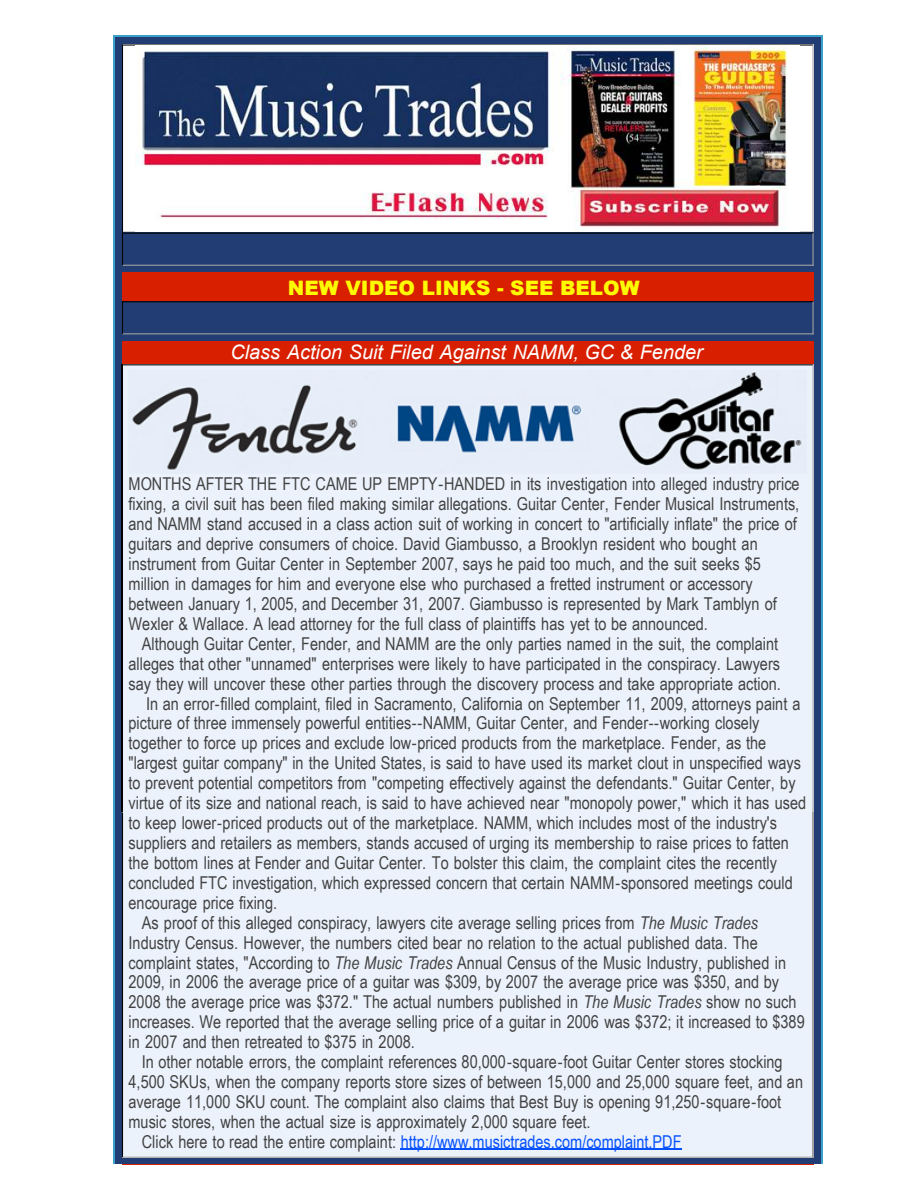
<style>
.page{position:relative;width:918px;height:1188px;background:#fff}
.page>*{position:absolute;margin:0;border:0;box-sizing:border-box;transform-origin:0 0}
.t1{font:italic 19.95px "Arial";color:#fff}
.t2{font:900 19.95px "Arial";color:#fffc00}
.t3{font:17.7px "Arial Narrow";color:#424242}
.t4{font:17.7px "Arial Narrow";color:#0551ff}
.s1{font-style:italic}
.s2{color:#424242}
</style>
<div class="page">
<div style="left:113px;top:36px;width:709px;height:776px;background:#223d73"></div>
<hr style="left:113px;top:36px;width:709px;height:1px;background:#39a1ca">
<hr style="left:113px;top:36px;width:1px;height:776px;background:#39a1ca">
<hr style="left:821px;top:36px;width:1px;height:776px;background:#39a1ca">
<svg style="left:122px;top:44px;width:692px;height:222px"></svg>
<div style="left:122px;top:272px;width:692px;height:29px;background:#d81f00"></div>
<svg style="left:122px;top:301px;width:692px;height:33px"></svg>
<div style="left:122px;top:341px;width:692px;height:23px;background:#d81f00"></div>
<img style="left:135px;top:46px;width:664px;height:185px">
<div style="left:113px;top:812px;width:709px;height:352px;background:#223d73"></div>
<hr style="left:113px;top:812px;width:1px;height:352px;background:#39a1ca">
<hr style="left:821px;top:812px;width:1px;height:352px;background:#39a1ca">
<div style="left:122px;top:364px;width:692px;height:794px;background:#ecf2fc"></div>
<hr style="left:812px;top:812px;width:2px;height:346px;background:#a1a1a1">
<hr style="left:401px;top:1149px;width:281px;height:1px;background:#0551ff">
<p class="t2" style="left:288px;top:276px;width:353px">NEW VIDEO LINKS - SEE BELOW</p>
<p class="t1" style="left:230px;top:344px;width:474px">Class Action Suit Filed Against NAMM, GC &amp; Fender</p>
<p class="t3" style="left:129px;top:477px;width:673px">MONTHS AFTER THE FTC CAME UP EMPTY-HANDED in its investigation into alleged industry price</p>
<p class="t3" style="left:129px;top:497px;width:672px">fixing, a civil suit has been filed making similar allegations. Guitar Center, Fender Musical Instruments,</p>
<p class="t3" style="left:129px;top:516px;width:670px">and NAMM stand accused in a class action suit of working in concert to "artificially inflate" the price of</p>
<p class="t3" style="left:129px;top:536px;width:631px">guitars and deprive consumers of choice. David Giambusso, a Brooklyn resident who bought an</p>
<p class="t3" style="left:129px;top:556px;width:634px">instrument from Guitar Center in September 2007, says he paid too much, and the suit seeks $5</p>
<p class="t3" style="left:129px;top:576px;width:626px">million in damages for him and everyone else who purchased a fretted instrument or accessory</p>
<p class="t3" style="left:129px;top:596px;width:650px">between January 1, 2005, and December 31, 2007. Giambusso is represented by Mark Tamblyn of</p>
<p class="t3" style="left:129px;top:616px;width:581px">Wexler &amp; Wallace. A lead attorney for the full class of plaintiffs has yet to be announced.</p>
<p class="t3" style="left:142px;top:636px;width:638px">Although Guitar Center, Fender, and NAMM are the only parties named in the suit, the complaint</p>
<p class="t3" style="left:129px;top:656px;width:653px">alleges that other "unnamed" enterprises were likely to have participated in the conspiracy. Lawyers</p>
<p class="t3" style="left:129px;top:676px;width:654px">say they will uncover these other parties through the discovery process and take appropriate action.</p>
<p class="t3" style="left:146px;top:696px;width:656px">In an error-filled complaint, filed in Sacramento, California on September 11, 2009, attorneys paint a</p>
<p class="t3" style="left:129px;top:716px;width:632px">picture of three immensely powerful entities--NAMM, Guitar Center, and Fender--working closely</p>
<p class="t3" style="left:129px;top:736px;width:639px">together to force up prices and exclude low-priced products from the marketplace. Fender, as the</p>
<p class="t3" style="left:129px;top:755px;width:674px">"largest guitar company" in the United States, is said to have used its market clout in unspecified ways</p>
<p class="t3" style="left:129px;top:775px;width:669px">to prevent potential competitors from "competing effectively against the defendants." Guitar Center, by</p>
<p class="t3" style="left:129px;top:795px;width:679px">virtue of its size and national reach, is said to have achieved near "monopoly power," which it has used</p>
<p class="t3" style="left:129px;top:815px;width:650px">to keep lower-priced products out of the marketplace. NAMM, which includes most of the industry's</p>
<p class="t3" style="left:129px;top:835px;width:662px">suppliers and retailers as members, stands accused of urging its membership to raise prices to fatten</p>
<p class="t3" style="left:129px;top:855px;width:650px">the bottom lines at Fender and Guitar Center. To bolster this claim, the complaint cites the recently</p>
<p class="t3" style="left:129px;top:875px;width:666px">concluded FTC investigation, which expressed concern that certain NAMM-sponsored meetings could</p>
<p class="t3" style="left:129px;top:895px;width:150px">encourage price fixing.</p>
<p class="t3" style="left:142px;top:915px;width:618px">As proof of this alleged conspiracy, lawyers cite average selling prices from <span class="s1">The Music Trades</span></p>
<p class="t3" style="left:129px;top:935px;width:631px">Industry Census. However, the numbers cited bear no relation to the actual published data. The</p>
<p class="t3" style="left:129px;top:955px;width:659px">complaint states, "According to <span class="s1">The Music Trades</span> Annual Census of the Music Industry, published in</p>
<p class="t3" style="left:129px;top:975px;width:652px">2009, in 2006 the average price of a guitar was $309, by 2007 the average price was $350, and by</p>
<p class="t3" style="left:129px;top:995px;width:670px">2008 the average price was $372." The actual numbers published in <span class="s1">The Music Trades</span> show no such</p>
<p class="t3" style="left:129px;top:1014px;width:678px">increases. We reported that the average selling price of a guitar in 2006 was $372; it increased to $389</p>
<p class="t3" style="left:129px;top:1034px;width:288px">in 2007 and then retreated to $375 in 2008.</p>
<p class="t3" style="left:142px;top:1054px;width:642px">In other notable errors, the complaint references 80,000-square-foot Guitar Center stores stocking</p>
<p class="t3" style="left:129px;top:1074px;width:676px">4,500 SKUs, when the company reports store sizes of between 15,000 and 25,000 square feet, and an</p>
<p class="t3" style="left:129px;top:1094px;width:654px">average 11,000 SKU count. The complaint also claims that Best Buy is opening 91,250-square-foot</p>
<p class="t3" style="left:129px;top:1114px;width:464px">music stores, when the actual size is approximately 2,000 square feet.</p>
<p class="t4" style="left:142px;top:1134px;width:541px"><span class="s2">Click here to read the entire complaint:</span> http://www.musictrades.com/complaint.PDF</p>
</div>
